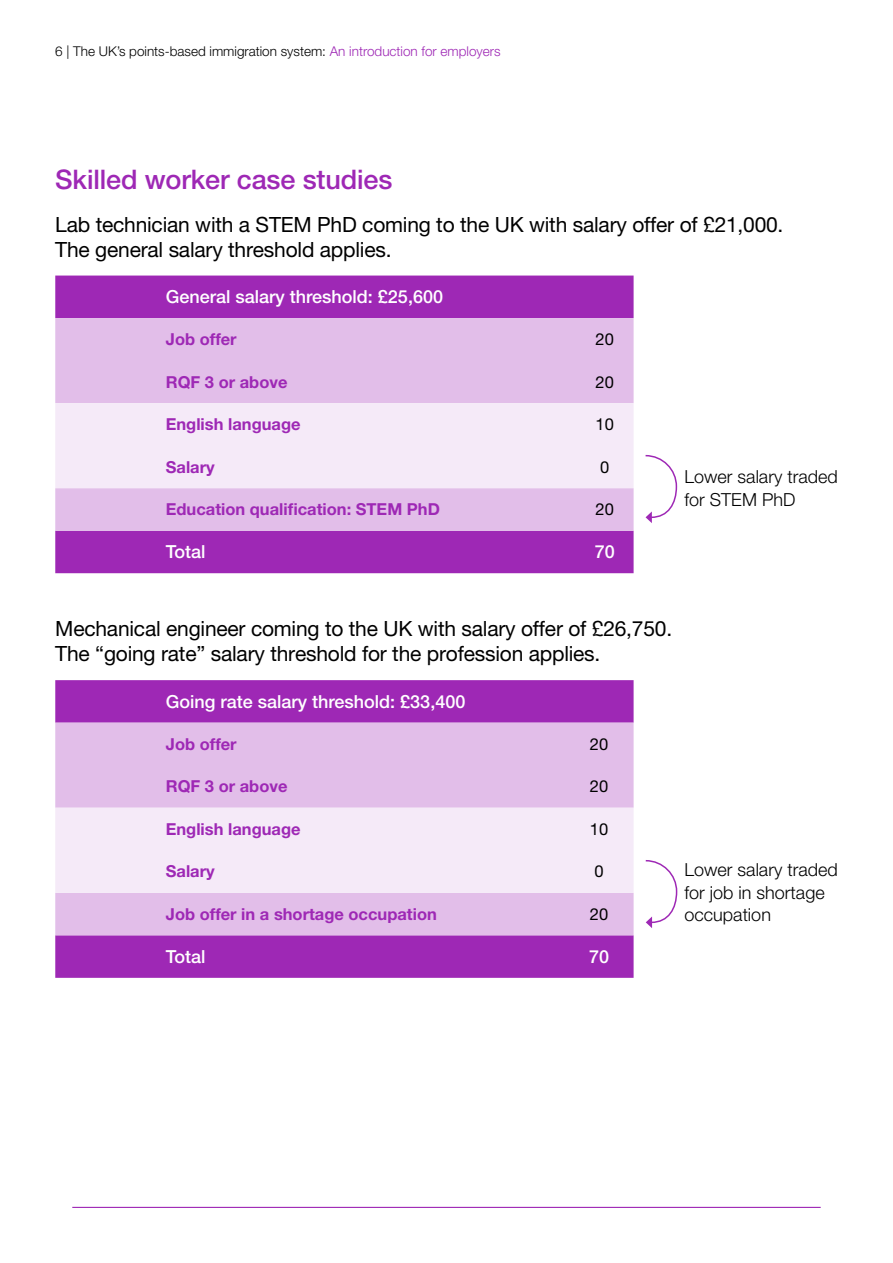
<style>
.page{position:relative;width:893px;height:1263px;background:#fff}
.page>*{position:absolute;margin:0;border:0;box-sizing:border-box;transform-origin:0 0}
.Heading_2{font:500 27px "Helvetica Neue LT Pro";letter-spacing:-.005em;color:#9e28b5}
.Heading_3{font:21px/25.2px "Helvetica Neue LT Pro";letter-spacing:-.01em;color:#000}
.Table_Header_Text{font:500 18px "Helvetica Neue LT Pro";color:#fff}
.Body_Copy{font:300 18px/22.5px "Helvetica Neue LT Pro";color:#000}
.Table_Text{font:700 16.5px "Helvetica Neue LT Pro";color:#9e28b5}
.Table_Text-2{font:16.5px "Helvetica Neue LT Pro";color:#000}
.t1{font:300 13.5px "Helvetica Neue LT Pro";color:#000}
.s1{color:#9e28b5}
</style>
<div class="page">
<hr style="left:72px;top:1207px;width:749px;height:1px;background:#9e28b5">
<svg style="left:645px;top:860px;width:33px;height:68px"></svg>
<svg style="left:645px;top:454px;width:33px;height:69px"></svg>
<div style="left:55px;top:276px;width:579px;height:297px;background:#9e28b5"></div>
<div style="left:55px;top:318px;width:579px;height:213px;background:#e2bee9"></div>
<div style="left:55px;top:403px;width:579px;height:85px;background:#f5eaf8"></div>
<div style="left:55px;top:680px;width:579px;height:298px;background:#9e28b5"></div>
<div style="left:55px;top:723px;width:579px;height:212px;background:#e2bee9"></div>
<div style="left:55px;top:808px;width:579px;height:85px;background:#f5eaf8"></div>
<p class="t1" style="left:55px;top:43px;width:447px">6 | The UK’s points-based immigration system: <span class="s1">An introduction for employers</span></p>
<h2 class="Heading_2" style="left:55px;top:164px;width:339px">Skilled worker case studies</h2>
<h3 class="Heading_3" style="left:55px;top:211px;width:730px">Lab technician with a STEM PhD coming to the UK with salary offer of £21,000.<br>The general salary threshold applies.</h3>
<p class="Table_Header_Text" style="left:166px;top:286px;width:279px">General salary threshold: £25,600</p>
<p class="Table_Text" style="left:166px;top:329px;width:72px">Job offer</p>
<p class="Table_Text-2" style="left:596px;top:329px;width:20px">20</p>
<p class="Table_Text" style="left:166px;top:372px;width:123px">RQF 3 or above</p>
<p class="Table_Text-2" style="left:596px;top:372px;width:20px">20</p>
<p class="Table_Text" style="left:166px;top:414px;width:136px">English language</p>
<p class="Table_Text-2" style="left:596px;top:415px;width:20px">10</p>
<p class="Table_Text" style="left:166px;top:457px;width:50px">Salary</p>
<p class="Table_Text-2" style="left:600px;top:457px;width:11px">0</p>
<p class="Body_Copy" style="left:685px;top:465px;width:155px">Lower salary traded for STEM PhD</p>
<p class="Table_Text" style="left:166px;top:499px;width:276px">Education qualification: STEM PhD</p>
<p class="Table_Text-2" style="left:596px;top:500px;width:20px">20</p>
<p class="Table_Header_Text" style="left:166px;top:541px;width:41px">Total</p>
<p class="Table_Header_Text" style="left:595px;top:541px;width:22px">70</p>
<h3 class="Heading_3" style="left:55px;top:616px;width:618px">Mechanical engineer coming to the UK with salary offer of £26,750.<br>The “going rate” salary threshold for the profession applies.</h3>
<p class="Table_Header_Text" style="left:166px;top:691px;width:301px">Going rate salary threshold: £33,400</p>
<p class="Table_Text" style="left:166px;top:734px;width:72px">Job offer</p>
<p class="Table_Text-2" style="left:590px;top:734px;width:20px">20</p>
<p class="Table_Text" style="left:166px;top:776px;width:123px">RQF 3 or above</p>
<p class="Table_Text-2" style="left:590px;top:777px;width:20px">20</p>
<p class="Table_Text" style="left:166px;top:819px;width:136px">English language</p>
<p class="Table_Text-2" style="left:590px;top:819px;width:20px">10</p>
<p class="Table_Text" style="left:166px;top:861px;width:50px">Salary</p>
<p class="Table_Text-2" style="left:594px;top:862px;width:11px">0</p>
<p class="Body_Copy" style="left:685px;top:858px;width:155px">Lower salary traded for job in shortage</p>
<p class="Table_Text" style="left:166px;top:904px;width:273px">Job offer in a shortage occupation</p>
<p class="Table_Text-2" style="left:590px;top:904px;width:20px">20</p>
<p class="Body_Copy" style="left:685px;top:903px;width:88px">occupation</p>
<p class="Table_Header_Text" style="left:166px;top:946px;width:41px">Total</p>
<p class="Table_Header_Text" style="left:589px;top:946px;width:22px">70</p>
</div>
